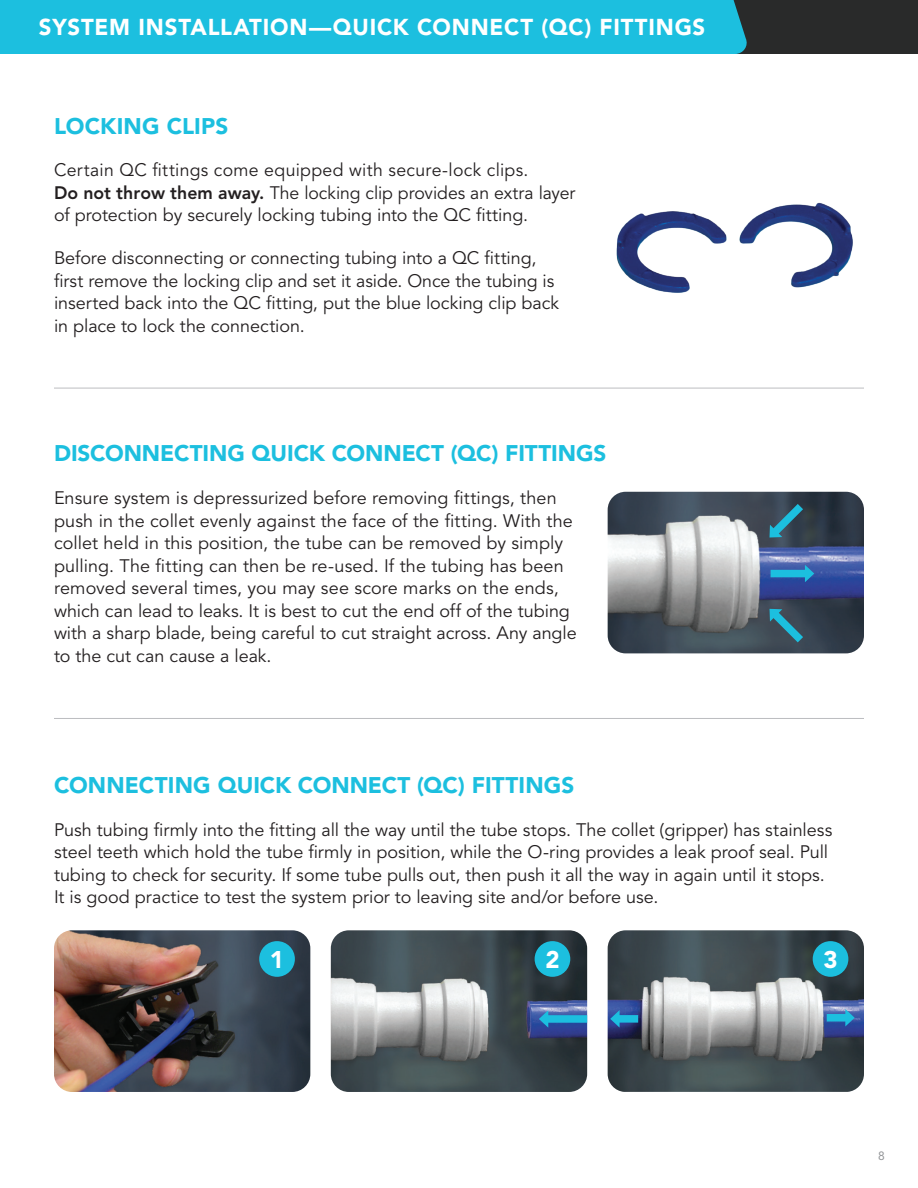
<style>
.page{position:relative;width:918px;height:1188px;background:#fff}
.page>*{position:absolute;margin:0;border:0;box-sizing:border-box;transform-origin:0 0}
.t1{font:900 24px "Avenir LT Std";color:#fff}
.t2{font:900 22.8px "Avenir LT Std";letter-spacing:.035em;color:#fff}
.t3{font:900 22.5px "Avenir LT Std";letter-spacing:-.005em;color:#1cbfdf}
.t4{font:18px/22.5px "Avenir LT Std";color:#231f20}
.t5{font:12px "Avenir LT Std";color:#939598}
.s1{font-weight:800}
</style>
<div class="page">
<img style="left:608px;top:492px;width:256px;height:161px">
<hr style="left:54px;top:388px;width:810px;height:1px;background:#bcbdc0">
<hr style="left:54px;top:718px;width:810px;height:1px;background:#bcbdc0">
<div style="left:771px;top:570px;width:37px;height:7px;background:#1cbfdf"></div>
<svg style="left:805px;top:565px;width:9px;height:17px"></svg>
<svg style="left:764px;top:496px;width:47px;height:47px;background:#335665"></svg>
<svg style="left:764px;top:603px;width:47px;height:47px;background:#375a69"></svg>
<img style="left:616px;top:202px;width:237px;height:91px">
<img style="left:608px;top:930px;width:256px;height:162px">
<div style="left:827px;top:1014px;width:21px;height:8px;background:#1cbfdf"></div>
<svg style="left:845px;top:1009px;width:10px;height:17px"></svg>
<div style="left:617px;top:1015px;width:21px;height:8px;background:#1cbfdf"></div>
<svg style="left:610px;top:1010px;width:10px;height:18px"></svg>
<div style="left:813px;top:941px;width:35px;height:36px;background:#1cbfdf;border-radius:50%"></div>
<img style="left:54px;top:930px;width:256px;height:162px">
<img style="left:331px;top:930px;width:256px;height:162px">
<div style="left:546px;top:1015px;width:41px;height:8px;background:#1cbfdf"></div>
<svg style="left:539px;top:1010px;width:9px;height:18px"></svg>
<div style="left:259px;top:941px;width:36px;height:36px;background:#1cbfdf;border-radius:50%"></div>
<div style="left:535px;top:941px;width:35px;height:36px;background:#1cbfdf;border-radius:50%"></div>
<div style="left:0;top:0;width:918px;height:54px;background:#292a2a"></div>
<div style="left:0;top:0;width:747px;height:54px;background:#1cbfdf"></div>
<p class="t2" style="left:39px;top:13px;width:668px">SYSTEM INSTALLATION—QUICK CONNECT (QC) FITTINGS</p>
<p class="t3" style="left:54px;top:112px;width:176px">LOCKING CLIPS</p>
<p class="t4" style="left:54px;top:159px;width:523px">Certain QC fittings come equipped with secure-lock clips.<br><span class="s1">Do not throw them away.</span> The locking clip provides an extra layer of protection by securely locking tubing into the QC fitting.</p>
<p class="t4" style="left:54px;top:247px;width:507px">Before disconnecting or connecting tubing into a QC fitting, first remove the locking clip and set it aside. Once the tubing is inserted back into the QC fitting, put the blue locking clip back in place to lock the connection.</p>
<p class="t3" style="left:54px;top:440px;width:554px">DISCONNECTING QUICK CONNECT (QC) FITTINGS</p>
<p class="t4" style="left:54px;top:487px;width:524px">Ensure system is depressurized before removing fittings, then push in the collet evenly against the face of the fitting. With the collet held in this position, the tube can be removed by simply pulling. The fitting can then be re-used. If the tubing has been removed several times, you may see score marks on the ends, which can lead to leaks. It is best to cut the end off of the tubing with a sharp blade, being careful to cut straight across. Any angle to the cut can cause a leak.</p>
<p class="t3" style="left:54px;top:771px;width:522px">CONNECTING QUICK CONNECT (QC) FITTINGS</p>
<p class="t4" style="left:54px;top:819px;width:780px">Push tubing firmly into the fitting all the way until the tube stops. The collet (gripper) has stainless steel teeth which hold the tube firmly in position, while the O-ring provides a leak proof seal. Pull tubing to check for security. If some tube pulls out, then push it all the way in again until it stops.<br>It is good practice to test the system prior to leaving site and/or before use.</p>
<h1 class="t1" style="left:270px;top:945px;width:16px">1</h1>
<h1 class="t1" style="left:545px;top:945px;width:16px">2</h1>
<h1 class="t1" style="left:823px;top:945px;width:16px">3</h1>
<p class="t5" style="left:878px;top:1148px;width:8px">8</p>
</div>
